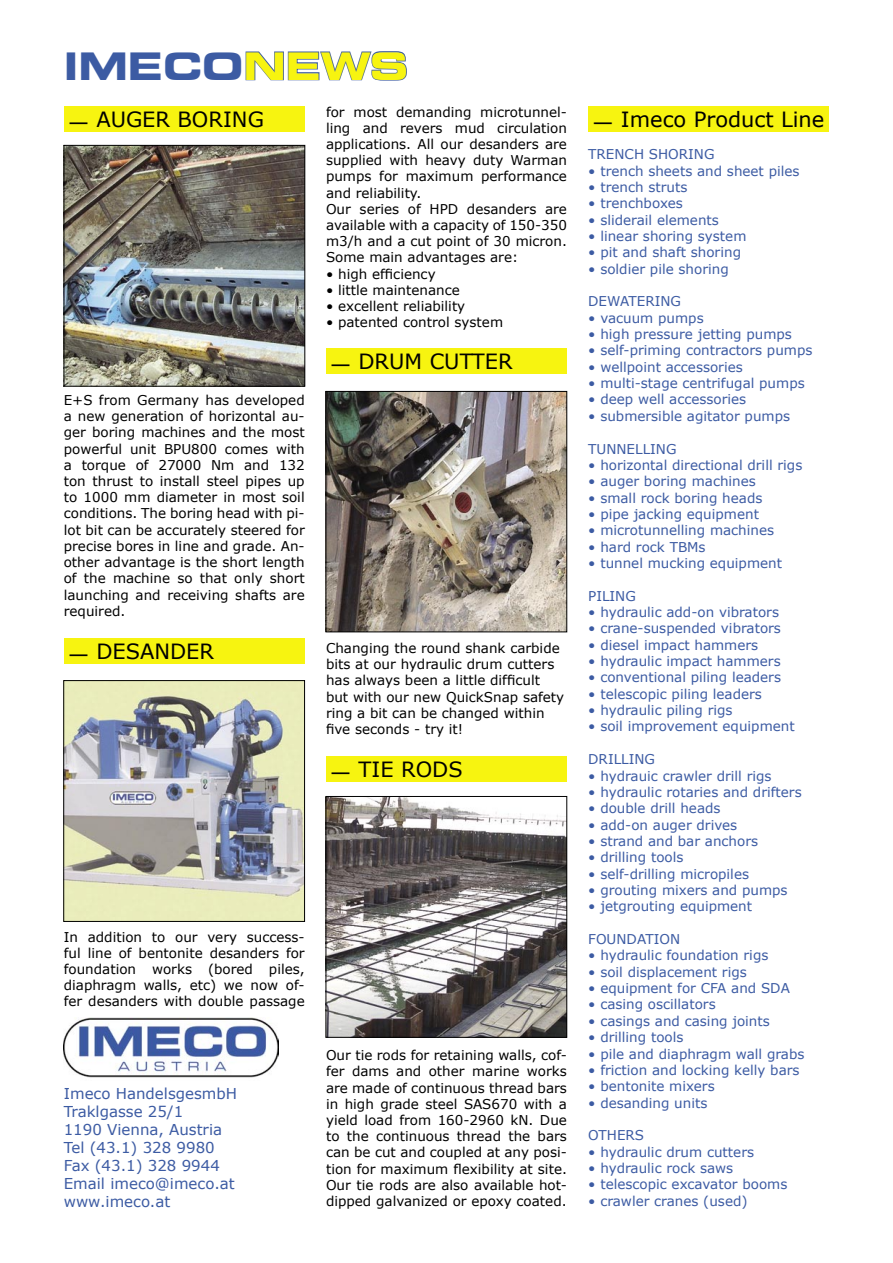
<style>
.page{position:relative;width:893px;height:1263px;background:#fff}
.page>*{position:absolute;margin:0;border:0;box-sizing:border-box;transform-origin:0 0}
.t1{font:700 expanded 37.5px "Square 721 BT";color:#3c5ba3}
.t2{font:21px "Verdana";color:#000}
.t3{font:15px "Verdana";color:#3c5ba3}
.t4{font:13.5px/16.2px "Verdana";color:#000;text-align:justify}
.t5{font:13.5px "Verdana";color:#3c5ba3}
.s1{color:#f7f410}
</style>
<div class="page">
<svg style="left:245px;top:51px;width:162px;height:30px"></svg>
<div style="left:588px;top:106px;width:241px;height:26px;background:#f7f410"></div>
<img style="left:64px;top:1017px;width:214px;height:61px">
<div style="left:64px;top:106px;width:241px;height:26px;background:#f7f410"></div>
<div style="left:64px;top:638px;width:241px;height:25px;background:#f7f410"></div>
<div style="left:326px;top:349px;width:241px;height:25px;background:#f7f410"></div>
<img style="left:66px;top:147px;width:237px;height:237px">
<div style="left:64px;top:145px;width:241px;height:241px;border:1px solid #000"></div>
<img style="left:328px;top:393px;width:237px;height:237px">
<div style="left:326px;top:391px;width:241px;height:241px;border:1px solid #000"></div>
<img style="left:66px;top:682px;width:237px;height:238px">
<div style="left:64px;top:680px;width:241px;height:242px;border:1px solid #000"></div>
<img style="left:328px;top:798px;width:237px;height:237px">
<div style="left:326px;top:796px;width:241px;height:241px;border:1px solid #000"></div>
<div style="left:326px;top:756px;width:241px;height:26px;background:#f7f410"></div>
<p class="t1" style="left:64px;top:43px;width:346px">IMECO<span class="s1">NEWS</span></p>
<p class="t4" style="left:326px;top:103px;width:242px">for most demanding microtunnel&shy;ling and revers mud circulation applications. All our desanders are supplied with heavy duty Warman pumps for maximum performance and reliability.</p>
<p class="t4" style="left:326px;top:200px;width:242px">Our series of HPD desanders are available with a capacity of 150-350 m3/h and a cut point of 30 micron.<br>Some main advantages are:</p>
<p class="t4" style="left:326px;top:265px;width:111px">• high efficiency</p>
<p class="t4" style="left:326px;top:281px;width:135px">• little maintenance</p>
<p class="t4" style="left:326px;top:298px;width:141px">• excellent reliability</p>
<p class="t4" style="left:326px;top:314px;width:179px">• patented control system</p>
<p class="t2" style="left:68px;top:106px;width:197px">— AUGER BORING</p>
<p class="t2" style="left:592px;top:106px;width:233px">— Imeco Product Line</p>
<p class="t5" style="left:588px;top:146px;width:128px">TRENCH SHORING</p>
<p class="t5" style="left:588px;top:162px;width:213px">• trench sheets and sheet piles</p>
<p class="t5" style="left:588px;top:178px;width:101px">• trench struts</p>
<p class="t5" style="left:588px;top:195px;width:96px">• trenchboxes</p>
<p class="t5" style="left:588px;top:211px;width:132px">• sliderail elements</p>
<p class="t5" style="left:588px;top:227px;width:160px">• linear shoring system</p>
<p class="t5" style="left:588px;top:244px;width:154px">• pit and shaft shoring</p>
<p class="t5" style="left:588px;top:260px;width:142px">• soldier pile shoring</p>
<p class="t5" style="left:588px;top:293px;width:94px">DEWATERING</p>
<p class="t5" style="left:588px;top:309px;width:117px">• vacuum pumps</p>
<p class="t5" style="left:588px;top:325px;width:205px">• high pressure jetting pumps</p>
<p class="t5" style="left:588px;top:342px;width:226px">• self-priming contractors pumps</p>
<p class="t5" style="left:588px;top:358px;width:156px">• wellpoint accessories</p>
<p class="t5" style="left:588px;top:375px;width:218px">• multi-stage centrifugal pumps</p>
<p class="t5" style="left:588px;top:391px;width:160px">• deep well accessories</p>
<p class="t5" style="left:588px;top:407px;width:203px">• submersible agitator pumps</p>
<p class="t5" style="left:588px;top:440px;width:90px">TUNNELLING</p>
<p class="t5" style="left:588px;top:456px;width:216px">• horizontal directional drill rigs</p>
<p class="t5" style="left:588px;top:473px;width:169px">• auger boring machines</p>
<p class="t5" style="left:588px;top:489px;width:176px">• small rock boring heads</p>
<p class="t5" style="left:588px;top:505px;width:172px">• pipe jacking equipment</p>
<p class="t5" style="left:588px;top:522px;width:187px">• microtunnelling machines</p>
<p class="t5" style="left:588px;top:538px;width:119px">• hard rock TBMs</p>
<p class="t5" style="left:588px;top:554px;width:195px">• tunnel mucking equipment</p>
<p class="t5" style="left:588px;top:587px;width:49px">PILING</p>
<p class="t5" style="left:588px;top:603px;width:192px">• hydraulic add-on vibrators</p>
<p class="t5" style="left:588px;top:620px;width:194px">• crane-suspended vibrators</p>
<p class="t5" style="left:588px;top:636px;width:172px">• diesel impact hammers</p>
<p class="t5" style="left:588px;top:652px;width:194px">• hydraulic impact hammers</p>
<p class="t5" style="left:588px;top:669px;width:194px">• conventional piling leaders</p>
<p class="t5" style="left:588px;top:685px;width:175px">• telescopic piling leaders</p>
<p class="t5" style="left:588px;top:702px;width:146px">• hydraulic piling rigs</p>
<p class="t5" style="left:588px;top:718px;width:208px">• soil improvement equipment</p>
<p class="t5" style="left:588px;top:751px;width:68px">DRILLING</p>
<p class="t5" style="left:588px;top:767px;width:185px">• hydrauic crawler drill rigs</p>
<p class="t5" style="left:588px;top:783px;width:215px">• hydraulic rotaries and drifters</p>
<p class="t5" style="left:588px;top:800px;width:134px">• double drill heads</p>
<p class="t5" style="left:588px;top:816px;width:151px">• add-on auger drives</p>
<p class="t5" style="left:588px;top:832px;width:171px">• strand and bar anchors</p>
<p class="t5" style="left:588px;top:849px;width:97px">• drilling tools</p>
<p class="t5" style="left:588px;top:865px;width:162px">• self-drilling micropiles</p>
<p class="t5" style="left:588px;top:881px;width:201px">• grouting mixers and pumps</p>
<p class="t5" style="left:588px;top:898px;width:165px">• jetgrouting equipment</p>
<p class="t5" style="left:588px;top:930px;width:93px">FOUNDATION</p>
<p class="t5" style="left:588px;top:947px;width:182px">• hydraulic foundation rigs</p>
<p class="t5" style="left:588px;top:963px;width:160px">• soil displacement rigs</p>
<p class="t5" style="left:588px;top:979px;width:203px">• equipment for CFA and SDA</p>
<p class="t5" style="left:588px;top:996px;width:129px">• casing oscillators</p>
<p class="t5" style="left:588px;top:1012px;width:183px">• casings and casing joints</p>
<p class="t5" style="left:588px;top:1029px;width:97px">• drilling tools</p>
<p class="t5" style="left:588px;top:1045px;width:218px">• pile and diaphragm wall grabs</p>
<p class="t5" style="left:588px;top:1061px;width:213px">• friction and locking kelly bars</p>
<p class="t5" style="left:588px;top:1078px;width:128px">• bentonite mixers</p>
<p class="t5" style="left:588px;top:1094px;width:121px">• desanding units</p>
<p class="t5" style="left:588px;top:1127px;width:57px">OTHERS</p>
<p class="t5" style="left:588px;top:1143px;width:167px">• hydraulic drum cutters</p>
<p class="t5" style="left:588px;top:1159px;width:147px">• hydraulic rock saws</p>
<p class="t5" style="left:588px;top:1176px;width:201px">• telescopic excavator booms</p>
<p class="t5" style="left:588px;top:1192px;width:161px">• crawler cranes (used)</p>
<p class="t2" style="left:330px;top:348px;width:184px">— DRUM CUTTER</p>
<p class="t4" style="left:64px;top:392px;width:242px">E+S from Germany has developed a new generation of horizontal au&shy;ger boring machines and the most powerful unit BPU800 comes with a torque of 27000 Nm and 132 ton thrust to install steel pipes up to 1000 mm diameter in most soil conditions. The boring head with pi&shy;lot bit can be accurately steered for precise bores in line and grade. An&shy;other advantage is the short length of the machine so that only short launching and receiving shafts are required.</p>
<p class="t4" style="left:326px;top:640px;width:240px;text-align:left">Changing the round shank carbide bits at our hydraulic drum cutters has always been a little difficult but with our new QuickSnap safety ring a bit can be changed within five seconds - try it!</p>
<p class="t2" style="left:68px;top:638px;width:148px">— DESANDER</p>
<p class="t2" style="left:330px;top:756px;width:134px">— TIE RODS</p>
<p class="t4" style="left:64px;top:928px;width:242px">In addition to our very success&shy;ful line of bentonite desanders for foundation works (bored piles, diaphragm walls, etc) we now of&shy;fer desanders with double passage</p>
<p class="t4" style="left:326px;top:1047px;width:242px">Our tie rods for retaining walls, cof&shy;fer dams and other marine works are made of continuous thread bars in high grade steel SAS670 with a yield load from 160-2960 kN. Due to the continuous thread the bars can be cut and coupled at any posi&shy;tion for maximum flexibility at site.<br>Our tie rods are also available hot&shy;dipped galvanized or epoxy coated.</p>
<p class="t3" style="left:64px;top:1084px;width:175px">Imeco HandelsgesmbH</p>
<p class="t3" style="left:64px;top:1102px;width:121px">Traklgasse 25/1</p>
<p class="t3" style="left:64px;top:1120px;width:160px">1190 Vienna, Austria</p>
<p class="t3" style="left:64px;top:1138px;width:153px">Tel (43.1) 328 9980</p>
<p class="t3" style="left:64px;top:1156px;width:158px">Fax (43.1) 328 9944</p>
<p class="t3" style="left:64px;top:1174px;width:172px">Email imeco@imeco.at</p>
<p class="t3" style="left:64px;top:1192px;width:108px">www.imeco.at</p>
</div>
